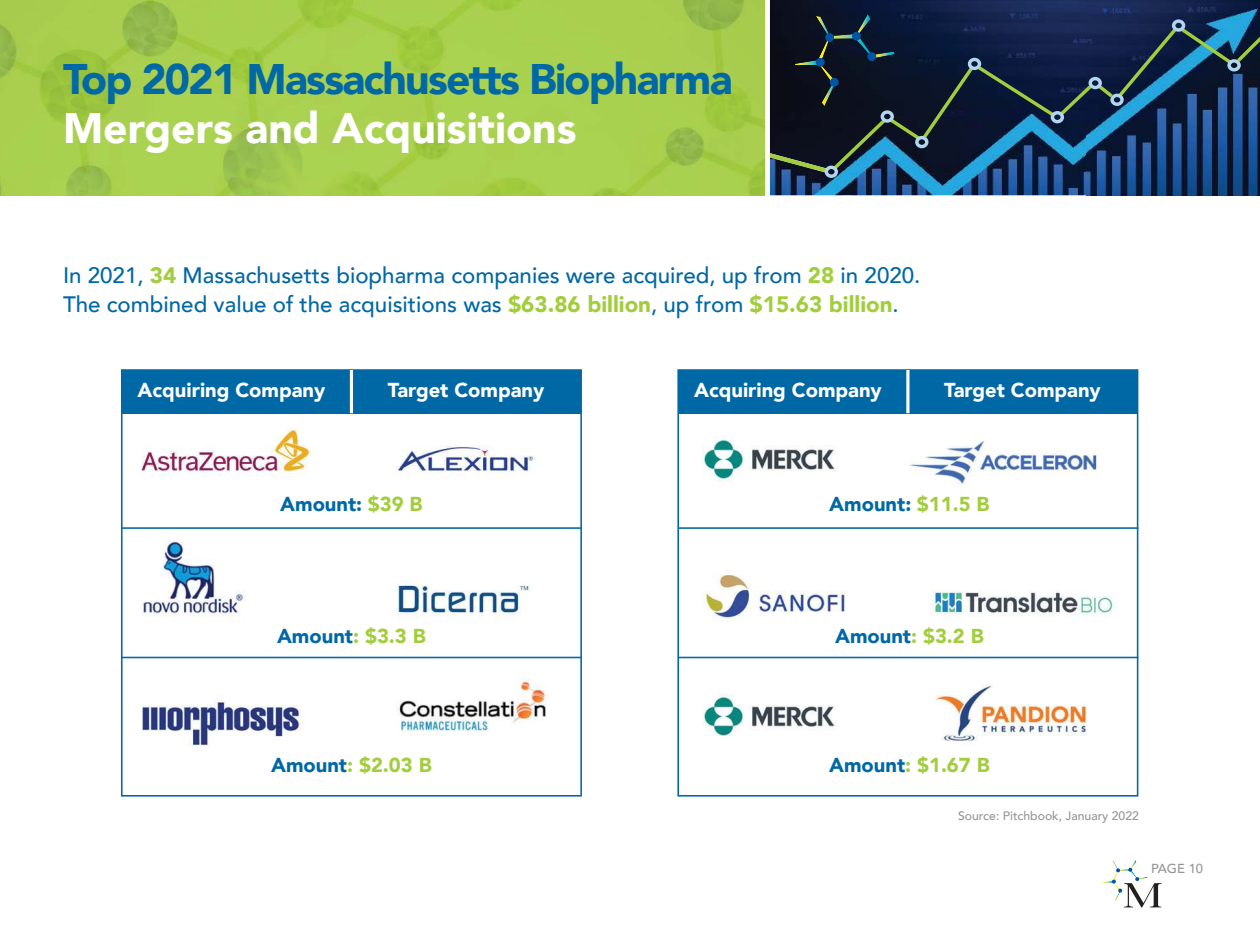
<style>
.page{position:relative;width:1260px;height:945px;background:#fff}
.page>*{position:absolute;margin:0;border:0;box-sizing:border-box;transform-origin:0 0}
.t1{font:900 42.7px "Avenir";letter-spacing:-.04em;color:#0068a5}
.t2{font:900 42.7px "Avenir";color:#fff}
.t3{font:500 22.4px/28.3px "Avenir";color:#0068a5}
.t4{font:900 20.12px "Avenir";color:#fff}
.t5{font:900 20.12px "Avenir";color:#0068a5}
.t6{font:900 20.12px "Avenir";color:#a2cd3d}
.t7{font:500 12.95px "Avenir";color:#939597}
.t8{font:500 12.25px "Avenir";color:#939597}
.s1{font-weight:900;color:#a2cd3d}
.s2{color:#a2cd3d}
.s3{color:#0068a5}
</style>
<div class="page">
<img style="left:0;top:0;width:1260px;height:195px">
<div style="left:825px;top:166px;width:13px;height:12px;border:3px solid #b1d6ef;border-radius:50%"></div>
<div style="left:1172px;top:19px;width:13px;height:13px;border:3px solid #b1d6ef;border-radius:50%"></div>
<img style="left:816px;top:16px;width:14px;height:9px">
<img style="left:857px;top:14px;width:14px;height:11px">
<svg style="left:770px;top:25px;width:490px;height:148px;background:#17304c"></svg>
<div style="left:765px;top:0;width:5px;height:198px;background:#fff"></div>
<svg style="left:1102px;top:860px;width:60px;height:48px"></svg>
<div style="left:123px;top:370px;width:458px;height:43px;background:#0068a5"></div>
<div style="left:679px;top:370px;width:459px;height:43px;background:#0068a5"></div>
<img style="left:124px;top:428px;width:1000px;height:319px">
<div style="left:121px;top:369px;width:461px;height:428px;border:2px solid #0068a5"></div>
<div style="left:677px;top:369px;width:461px;height:428px;border:2px solid #0068a5"></div>
<hr style="left:122px;top:527px;width:460px;height:2px;background:#0068a5">
<hr style="left:678px;top:527px;width:460px;height:2px;background:#0068a5">
<hr style="left:122px;top:657px;width:460px;height:1px;background:#0068a5">
<hr style="left:678px;top:657px;width:460px;height:1px;background:#0068a5">
<hr style="left:350px;top:370px;width:3px;height:43px;background:#fff">
<hr style="left:906px;top:370px;width:3px;height:43px;background:#fff">
<h1 class="t1" style="left:63px;top:61px;width:671px">Top 2021 Massachusetts Biopharma</h1>
<h1 class="t2" style="left:63px;top:110px;width:515px">Mergers and Acquisitions</h1>
<p class="t3" style="left:63px;top:263px;width:859px">In 2021, <span class="s1">34</span> Massachusetts biopharma companies were acquired, up from <span class="s1">28</span> in 2020.<br>The combined value of the acquisitions was <span class="s1">$63.86 billion</span>, up from <span class="s1">$15.63 billion</span>.</p>
<p class="t4" style="left:138px;top:381px;width:189px">Acquiring Company</p>
<p class="t4" style="left:694px;top:381px;width:189px">Acquiring Company</p>
<p class="t4" style="left:388px;top:381px;width:158px">Target Company</p>
<p class="t4" style="left:944px;top:381px;width:158px">Target Company</p>
<p class="t5" style="left:280px;top:495px;width:144px">Amount: <span class="s2">$39 B</span></p>
<p class="t5" style="left:829px;top:495px;width:162px">Amount: <span class="s2">$11.5 B</span></p>
<p class="t5" style="left:277px;top:627px;width:150px">Amount<span class="s2">: $3.3 B</span></p>
<p class="t6" style="left:271px;top:757px;width:162px"><span class="s3">Amount</span>: $2.03 B</p>
<p class="t5" style="left:835px;top:627px;width:150px">Amount<span class="s2">: $3.2 B</span></p>
<p class="t6" style="left:829px;top:757px;width:162px"><span class="s3">Amount</span>: $1.67 B</p>
<p class="t8" style="left:958px;top:810px;width:182px">Source: Pitchbook, January 2022</p>
<p class="t7" style="left:1151px;top:863px;width:54px">PAge 10</p>
</div>
